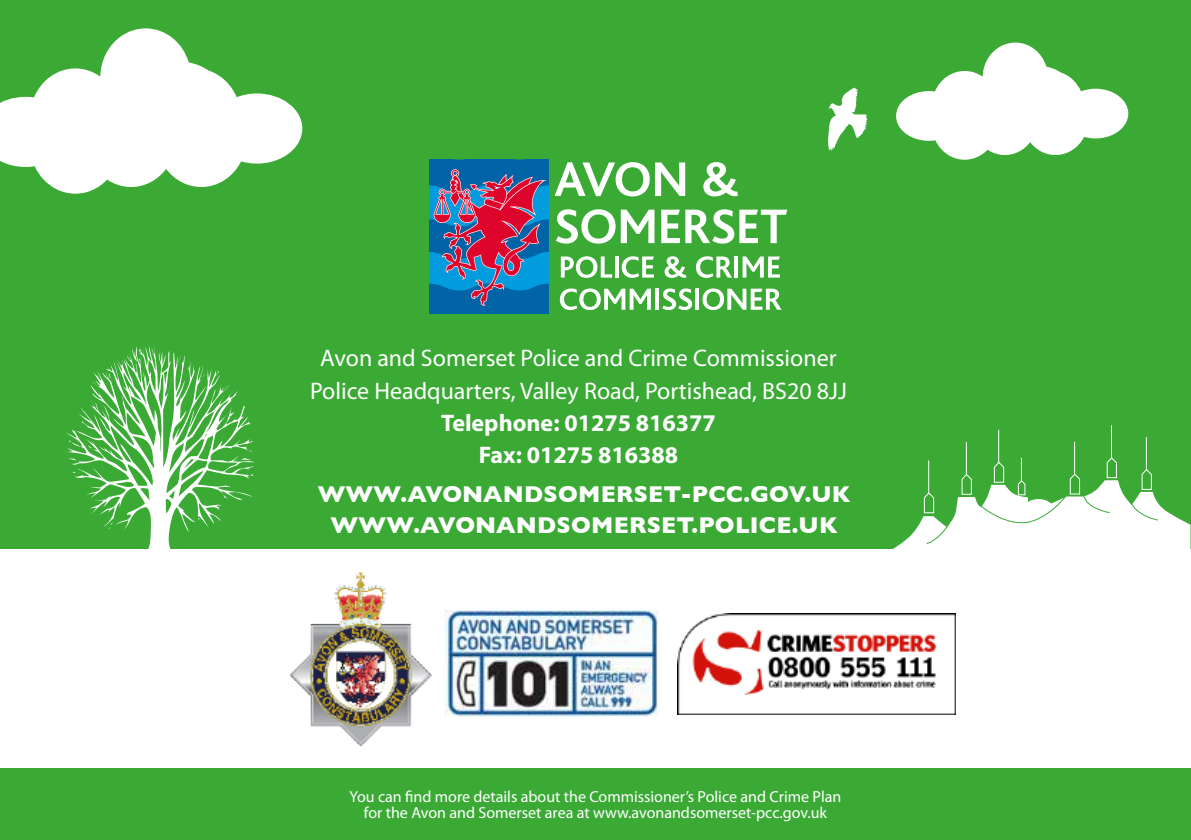
<style>
.page{position:relative;width:1191px;height:840px;background:#fff}
.page>*{position:absolute;margin:0;border:0;box-sizing:border-box;transform-origin:0 0}
.t1{font:24px/32px "Myriad Pro";color:#fff;text-align:center}
.t2{font:700 24px/32px "Myriad Pro";color:#fff;text-align:center}
.t3{font:700 23.4px/30.6px "Gill Sans";letter-spacing:.01em;color:#fff;text-align:center}
.t4{font:16px/16px "Myriad Pro";color:#fff;text-align:center}
</style>
<div class="page">
<div style="left:0;top:0;width:1191px;height:839px;background:#3aaa35"></div>
<svg style="left:896px;top:43px;width:232px;height:117px"></svg>
<svg style="left:828px;top:87px;width:40px;height:64px"></svg>
<svg style="left:65px;top:346px;width:190px;height:203px"></svg>
<svg style="left:0;top:28px;width:302px;height:165px;fill:#fff"></svg>
<svg style="left:893px;top:425px;width:297px;height:124px"></svg>
<svg style="left:554px;top:162px;width:131px;height:34px"></svg>
<svg style="left:703px;top:162px;width:35px;height:34px"></svg>
<svg style="left:556px;top:209px;width:59px;height:34px"></svg>
<svg style="left:621px;top:209px;width:33px;height:34px"></svg>
<svg style="left:661px;top:209px;width:126px;height:34px"></svg>
<svg style="left:561px;top:256px;width:51px;height:22px"></svg>
<svg style="left:615px;top:256px;width:3px;height:21px"></svg>
<svg style="left:622px;top:256px;width:32px;height:22px"></svg>
<svg style="left:664px;top:256px;width:22px;height:22px"></svg>
<svg style="left:696px;top:256px;width:36px;height:22px"></svg>
<hr style="left:734px;top:256px;width:4px;height:21px;background:#fff">
<svg style="left:742px;top:256px;width:38px;height:21px"></svg>
<svg style="left:560px;top:288px;width:91px;height:22px"></svg>
<hr style="left:655px;top:288px;width:4px;height:21px;background:#fff">
<svg style="left:662px;top:288px;width:30px;height:22px"></svg>
<hr style="left:695px;top:288px;width:4px;height:21px;background:#fff">
<svg style="left:702px;top:288px;width:79px;height:22px"></svg>
<svg style="left:429px;top:160px;width:119px;height:153px;background:#506096"></svg>
<div style="left:0;top:549px;width:1191px;height:218px;background:#fff"></div>
<img style="left:444px;top:610px;width:213px;height:106px">
<img style="left:289px;top:572px;width:143px;height:172px">
<img style="left:677px;top:613px;width:279px;height:101px">
<h1 class="t1" style="left:310px;top:343px;width:538px">Avon and Somerset Police and Crime Commissioner<br>Police Headquarters, Valley Road, Portishead, BS20 8JJ</h1>
<h1 class="t2" style="left:441px;top:406px;width:276px">Telephone: 01275 816377<br>Fax: 01275 816388</h1>
<h2 class="t3" style="left:318px;top:478px;width:534px">WWW.AVONANDSOMERSET-PCC.GOV.UK<br>WWW.AVONANDSOMERSET.POLICE.UK</h2>
<p class="t4" style="left:349px;top:788px;width:493px">You can find more details about the Commissioner’s Police and Crime Plan for the Avon and Somerset area at www.avonandsomerset-pcc.gov.uk</p>
</div>
